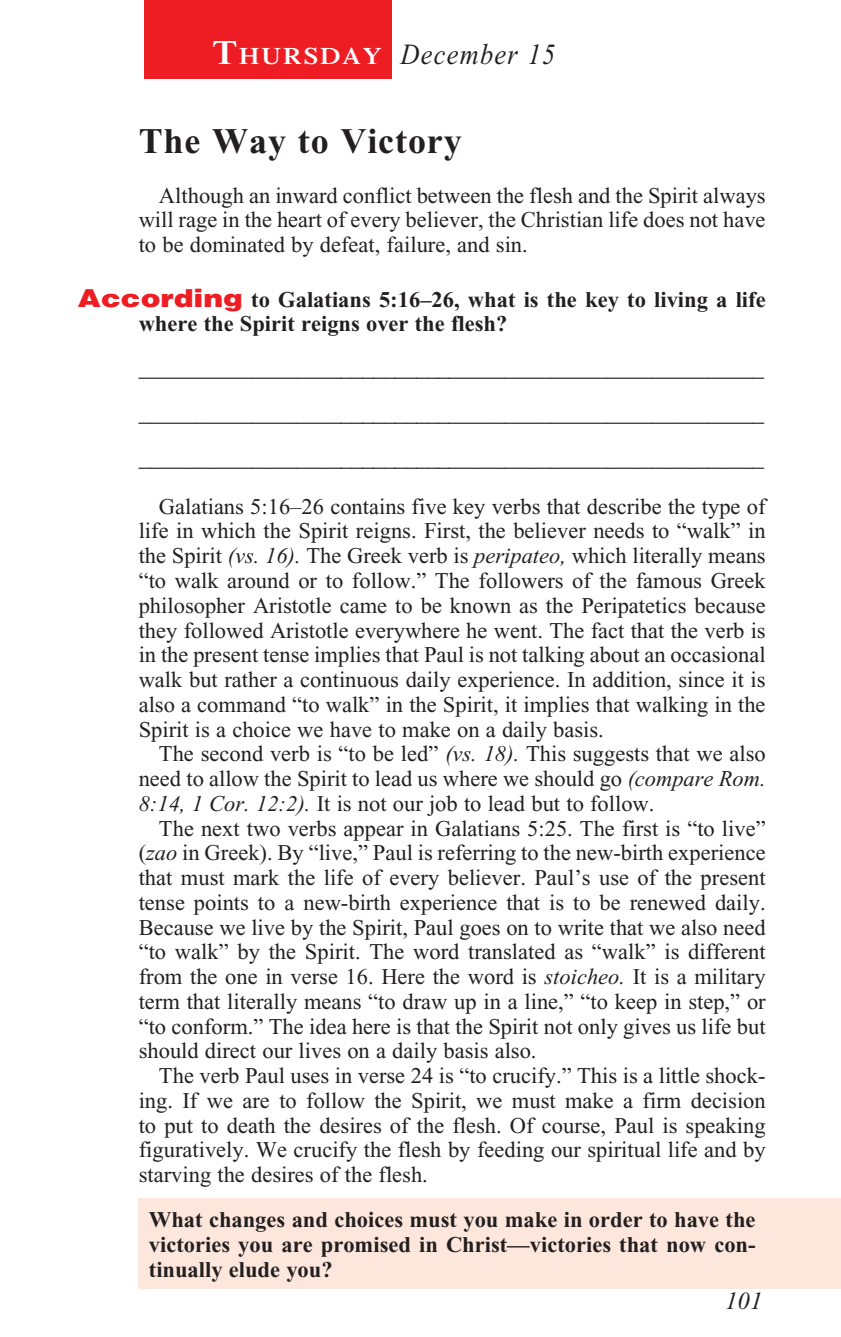
<style>
.page{position:relative;width:841px;height:1337px;background:#fff}
.page>*{position:absolute;margin:0;border:0;box-sizing:border-box;transform-origin:0 0}
._01-Daily_head{font:700 36px "Times New Roman";letter-spacing:.025em;color:#231f20}
._00-Month-Day{font:italic 29.25px "Times New Roman";letter-spacing:.05em;color:#231f20;scale:.9 1}
.t1{font:italic 24.75px "Times New Roman";color:#231f20}
.t2{font:600 23.62px "Times";letter-spacing:.07em;color:#fff;scale:1.1 1}
._4-Body_Copy{font:22.5px/24.8px "Times New Roman";color:#231f20;text-align:justify}
.x-screened_box-text{font:700 22.5px/24.8px "Times New Roman";color:#231f20;text-align:justify}
._6-question{font:700 22.5px/24.8px "Times New Roman";color:#231f20}
.s1{font-size:33.75px}
.s2{font-family:"Helvetica";font-weight:900;font-size:24.75px;color:#ee1d23}
.s3{font-style:italic}
</style>
<div class="page">
<div style="left:138px;top:1198px;width:702px;height:90px;background:#fde7dc"></div>
<div style="left:144px;top:0;width:248px;height:79px;background:#ee1d23"></div>
<p class="t2" style="left:212px;top:42px;width:155px"><span class="s1">T</span>HURSDAY</p>
<p class="_00-Month-Day" style="left:400px;top:39px;width:174px">December 15</p>
<p class="_01-Daily_head" style="left:139px;top:121px;width:324px">The Way to Victory</p>
<p class="_4-Body_Copy" style="left:139px;top:183px;width:628px;text-indent:20px">Although an inward conflict between the flesh and the Spirit always will rage in the heart of every believer, the Christian life does not have to be dominated by defeat, failure, and sin.</p>
<p class="_6-question" style="left:139px;top:287px;width:628px;text-indent:-61px"><span class="s2">According</span> to Galatians 5:16–26, what is the key to living a life where the Spirit reigns over the flesh?</p>
<p class="_4-Body_Copy" style="left:139px;top:356px;width:627px">________________________________________________________</p>
<p class="_4-Body_Copy" style="left:139px;top:401px;width:627px">________________________________________________________</p>
<p class="_4-Body_Copy" style="left:139px;top:446px;width:627px">________________________________________________________</p>
<p class="_4-Body_Copy" style="left:139px;top:494px;width:628px;text-indent:20px">Galatians 5:16–26 contains five key verbs that describe the type of life in which the Spirit reigns. First, the believer needs to “walk” in the Spirit <span class="s3">(vs. 16).</span> The Greek verb is <span class="s3">peripateo,</span> which literally means “to walk around or to follow.” The followers of the famous Greek philosopher Aristotle came to be known as the Peripatetics because they followed Aristotle everywhere he went. The fact that the verb is in the present tense implies that Paul is not talking about an occasional walk but rather a continuous daily experience. In addition, since it is also a command “to walk” in the Spirit, it implies that walking in the Spirit is a choice we have to make on a daily basis.</p>
<p class="_4-Body_Copy" style="left:139px;top:741px;width:628px;text-indent:20px">The second verb is “to be led” <span class="s3">(vs. 18).</span> This suggests that we also need to allow the Spirit to lead us where we should go <span class="s3">(compare Rom.<br>8:14, 1 Cor. 12:2).</span> It is not our job to lead but to follow.</p>
<p class="_4-Body_Copy" style="left:139px;top:815px;width:628px;text-indent:20px">The next two verbs appear in Galatians 5:25. The first is “to live” (<span class="s3">zao</span> in Greek). By “live,” Paul is referring to the new-birth experience that must mark the life of every believer. Paul’s use of the present tense points to a new-birth experience that is to be renewed daily.<br>Because we live by the Spirit, Paul goes on to write that we also need “to walk” by the Spirit. The word translated as “walk” is different from the one in verse 16. Here the word is <span class="s3">stoicheo.</span> It is a military term that literally means “to draw up in a line,” “to keep in step,” or “to conform.” The idea here is that the Spirit not only gives us life but should direct our lives on a daily basis also.</p>
<p class="_4-Body_Copy" style="left:139px;top:1063px;width:628px;text-indent:20px">The verb Paul uses in verse 24 is “to crucify.” This is a little shock&shy;ing. If we are to follow the Spirit, we must make a firm decision to put to death the desires of the flesh. Of course, Paul is speaking figuratively. We crucify the flesh by feeding our spiritual life and by starving the desires of the flesh.</p>
<p class="x-screened_box-text" style="left:149px;top:1207px;width:608px">What changes and choices must you make in order to have the victories you are promised in Christ—victories that now con&shy;tinually elude you?</p>
<p class="t1" style="left:725px;top:1287px;width:39px">101</p>
</div>
